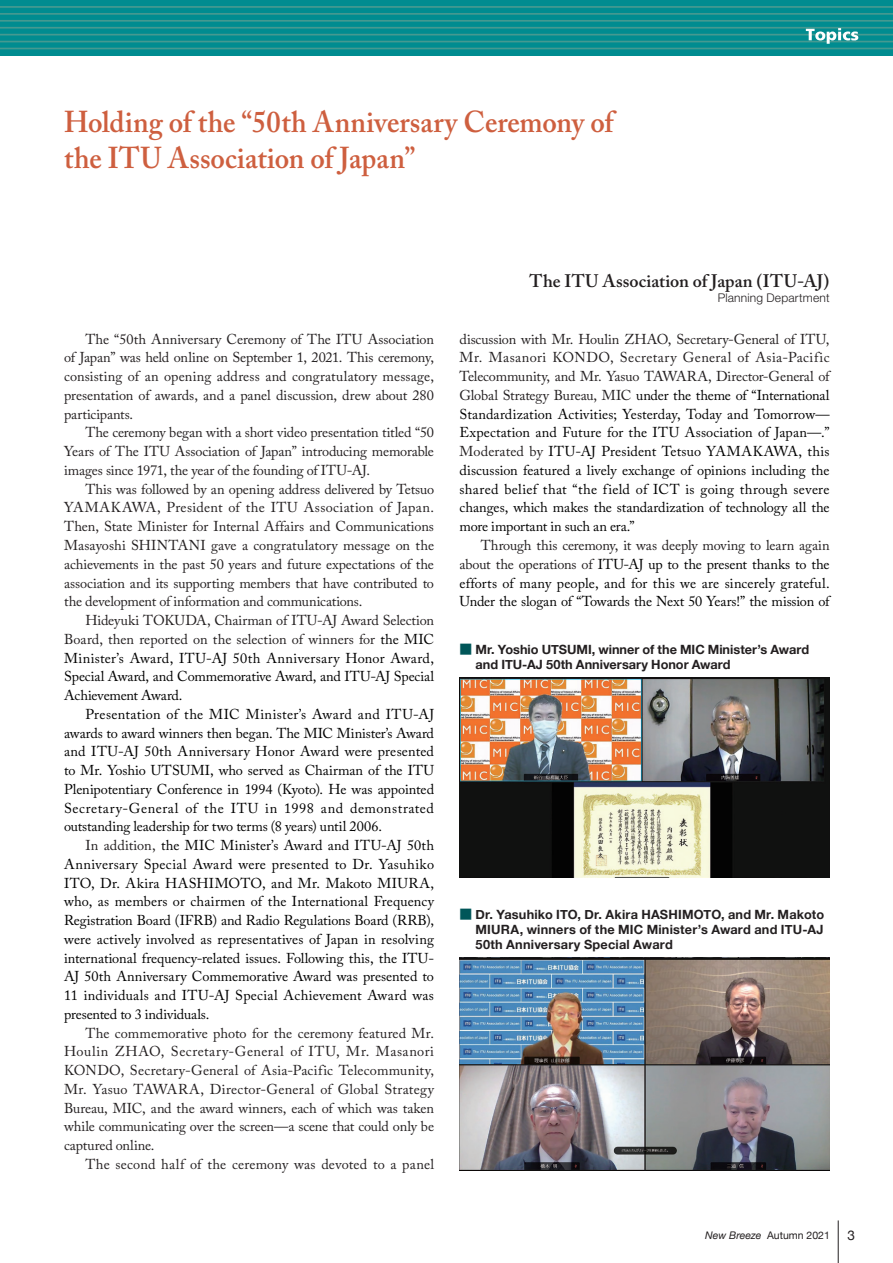
<style>
.page{position:relative;width:893px;height:1263px;background:#fff}
.page>*{position:absolute;margin:0;border:0;box-sizing:border-box;transform-origin:0 0}
.cc_doタイトル{font:600 30px/36px "Adobe Caslon Pro";color:#ce5f3f;scale:.95 1}
.cc_プロフィール名前{font:600 18px "Adobe Caslon Pro";letter-spacing:.005em;color:#231f20}
._01_cc_本文{font:14.25px/18.8px "Adobe Caslon Pro";letter-spacing:-.01em;color:#000;text-align:justify}
._01_cc_本文-2{font:14.25px/18.8px "Adobe Caslon Pro";letter-spacing:-.01em;color:#231f20;text-align:justify}
._01_cc_本文-3{font:14.25px "Adobe Caslon Pro";letter-spacing:.015em;color:#231f20}
.t1{font:13.5px "Helvetica Neue";color:#231f20}
.cc_図タイトル{font:700 12.75px/15px "Helvetica Neue";color:#231f20}
.cc_プロフィール肩書き{font:300 12px "Helvetica Neue LT Std";letter-spacing:.015em;color:#231f20}
.t2{font:10.5px "Helvetica Neue";color:#231f20}
.s1{color:#231f20}
.s2{font-family:"Shin Go Pro";font-weight:400;color:#005659}
.s3{font-style:italic}
</style>
<div class="page">
<img style="left:459px;top:677px;width:370px;height:200px">
<img style="left:459px;top:958px;width:370px;height:213px">
<hr style="left:838px;top:1220px;width:1px;height:43px;background:#231f20">
<div style="left:0;top:0;width:893px;height:55px;background:#008c90"></div>
<hr style="left:0;top:6px;width:893px;height:2px;background:#459990">
<hr style="left:0;top:13px;width:893px;height:2px;background:#459990">
<hr style="left:0;top:20px;width:893px;height:2px;background:#459990">
<hr style="left:0;top:27px;width:893px;height:2px;background:#459990">
<hr style="left:0;top:34px;width:893px;height:1px;background:#459990">
<hr style="left:0;top:41px;width:893px;height:1px;background:#459990">
<hr style="left:0;top:48px;width:893px;height:1px;background:#459990">
<svg style="left:806px;top:28px;width:52px;height:16px"></svg>
<p class="cc_doタイトル" style="left:64px;top:103px;width:580px">Holding of the “50th Anniversary Ceremony of the ITU Association of Japan”</p>
<p class="_01_cc_本文-2" style="left:64px;top:329px;width:371px;text-indent:21px">The “50th Anniversary Ceremony of The ITU Association of Japan” was held online on September 1, 2021. This ceremony, consisting of an opening address and congratulatory message, presentation of awards, and a panel discussion, drew about 280 participants.</p>
<p class="_01_cc_本文-2" style="left:64px;top:423px;width:371px;text-indent:21px">The ceremony began with a short video presentation titled “50<br>Years of The ITU Association of Japan” introducing memorable images since 1971, the year of the founding of ITU-AJ.</p>
<p class="_01_cc_本文-2" style="left:64px;top:479px;width:371px;text-indent:21px">This was followed by an opening address delivered by Tetsuo YAMAKAWA, President of the ITU Association of Japan.<br>Then, State Minister for Internal Affairs and Communications Masayoshi SHINTANI gave a congratulatory message on the achievements in the past 50 years and future expectations of the association and its supporting members that have contributed to the development of information and communications.</p>
<p class="_01_cc_本文" style="left:64px;top:611px;width:371px;text-indent:21px"><span class="s1">Hideyuki TOKUDA, Chairman of ITU-AJ Award Selection Board, then reported on the selection of winners for</span> the MIC Minister’s Award, ITU-AJ 50th Anniversary Honor Award, Special Award, and Commemorative Award, and ITU-AJ Special Achievement Award.</p>
<p class="_01_cc_本文" style="left:64px;top:704px;width:371px;text-indent:21px">Presentation of the MIC Minister’s Award and ITU-AJ awards to award winners then began. The MIC Minister’s Award and ITU-AJ 50th Anniversary Honor Award were presented to Mr. Yoshio UTSUMI, who served as Chairman of the ITU Plenipotentiary Conference in 1994 (Kyoto). He was appointed Secretary-General of the ITU in 1998 and demonstrated outstanding leadership for two terms (8 years) until 2006.</p>
<p class="_01_cc_本文" style="left:64px;top:836px;width:371px;text-indent:21px"><span class="s1">In addition,</span> the MIC Minister’s Award and ITU-AJ 50th Anniversary Special Award were presented to Dr. Yasuhiko ITO, Dr. Akira HASHIMOTO, and Mr. Makoto MIURA, who, as members or chairmen of the International Frequency Registration Board (IFRB) and Radio Regulations Board (RRB), were actively involved as representatives of Japan in resolving international frequency-related issues. Following this, the ITU-AJ 50th Anniversary Commemorative Award was presented to 11 individuals and ITU-AJ Special Achievement Award was presented to 3 individuals.</p>
<p class="_01_cc_本文-2" style="left:64px;top:1023px;width:371px;text-indent:21px">The commemorative photo for the ceremony featured Mr.<br>Houlin ZHAO, Secretary-General of ITU, Mr. Masanori KONDO, Secretary-General of Asia-Pacific Telecommunity, Mr. Yasuo TAWARA, Director-General of Global Strategy Bureau, MIC, and the award winners, each of which was taken while communicating over the screen—a scene that could only be captured online.</p>
<p class="_01_cc_本文-3" style="left:85px;top:1155px;width:350px">The second half of the ceremony was devoted to a panel</p>
<p class="cc_プロフィール名前" style="left:530px;top:270px;width:301px">The ITU Association of Japan (ITU-AJ)</p>
<p class="cc_プロフィール肩書き" style="left:718px;top:290px;width:113px">Planning Department</p>
<p class="_01_cc_本文" style="left:460px;top:329px;width:372px"><span class="s1">discussion with Mr. Houlin ZHAO, Secretary-General of ITU, Mr. Masanori KONDO, Secretary General of Asia-Pacific Telecommunity, and Mr. Yasuo TAWARA, Director-General of Global Strategy Bureau, MIC</span> under the theme of “International Standardization Activities; Yesterday, Today and Tomorrow— Expectation and Future for the ITU Association of Japan—.” <span class="s1">Moderated by</span> ITU-AJ President Tetsuo YAMAKAWA, this discussion featured a lively exchange of opinions including the shared belief that “the field of ICT is going through severe changes, which makes the standardization of technology all the more important in such an era.”</p>
<p class="_01_cc_本文" style="left:460px;top:536px;width:372px;text-indent:21px"><span class="s1">Through this ceremony, it was deeply moving to learn again about the operations of</span> ITU-AJ up to the present thanks to the efforts of many people, and for this we are sincerely grateful.<br>Under the slogan of “Towards the Next 50 Years!” the mission of</p>
<p class="cc_図タイトル" style="left:476px;top:642px;width:335px;text-indent:-16px"><span class="s2">■</span> Mr. Yoshio UTSUMI, winner of the MIC Minister’s Award and ITU-AJ 50th Anniversary Honor Award</p>
<p class="cc_図タイトル" style="left:476px;top:908px;width:350px;text-align:justify;text-indent:-16px"><span class="s2">■</span> Dr. Yasuhiko ITO, Dr. Akira HASHIMOTO, and Mr. Makoto MIURA, winners of the MIC Minister’s Award and ITU-AJ 50th Anniversary Special Award</p>
<p class="t2" style="left:705px;top:1227px;width:126px"><span class="s3">New Breeze</span> Autumn 2021</p>
<p class="t1" style="left:847px;top:1225px;width:9px">3</p>
</div>
